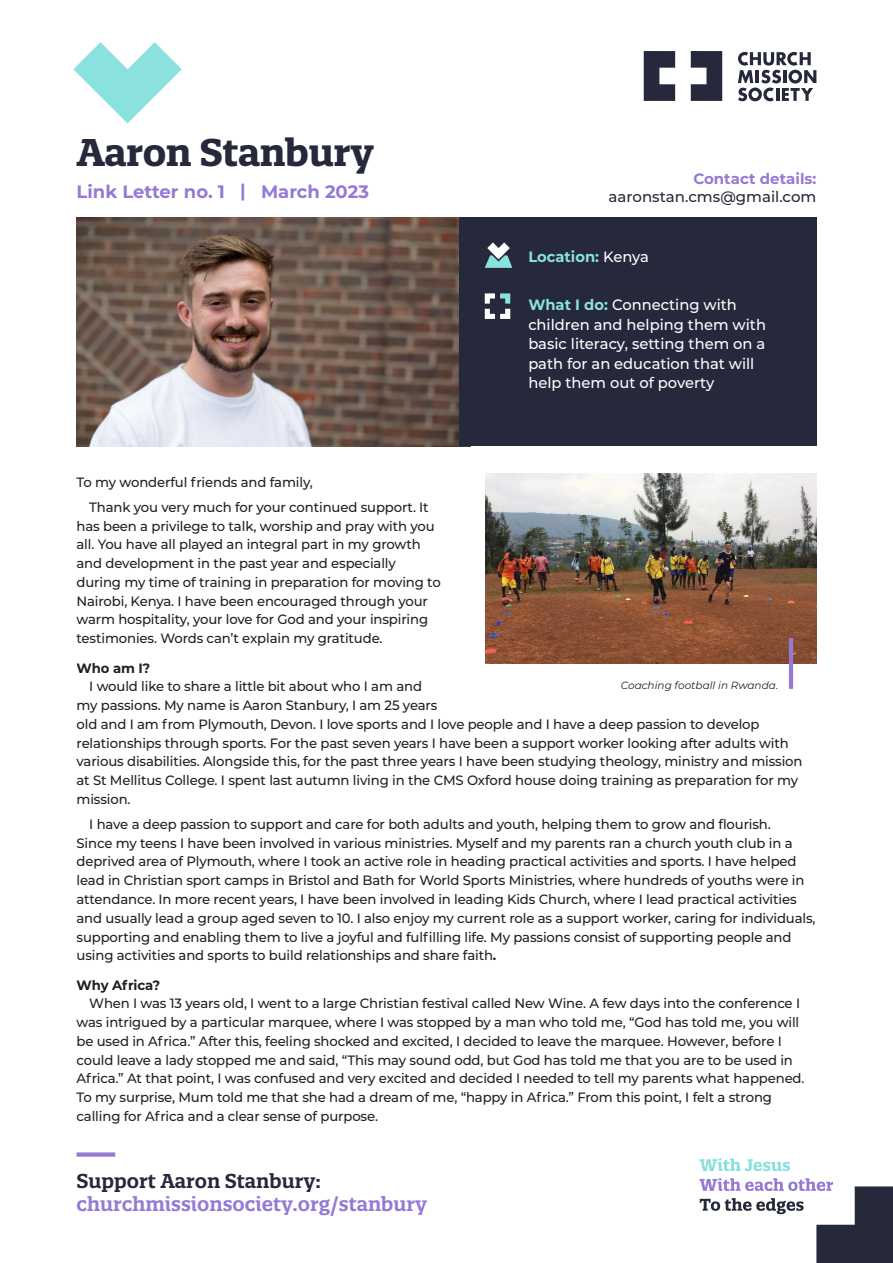
<style>
.page{position:relative;width:893px;height:1263px;background:#fff}
.page>*{position:absolute;margin:0;border:0;box-sizing:border-box;transform-origin:0 0}
.t1{font:700 37.5px "Quatro Slab";letter-spacing:-.01em;color:#26293c}
.t2{font:600 19.5px "Quatro Slab";color:#947ad5}
.t3{font:600 19.5px "Quatro Slab";color:#26293c}
.t4{font:700 18px "Montserrat";color:#947ad5}
.t5{font:500 15px/19.5px "Montserrat";color:#fff}
.t6{font:500 15px "Montserrat";color:#26293c}
.t7{font:700 15px "Montserrat";color:#947ad5}
.t8{font:700 15px "Montserrat";color:#8be1de}
.t9{font:500 13.5px/18.8px "Montserrat";letter-spacing:-.01em;color:#231f20}
.t10{font:700 13.5px "Montserrat";letter-spacing:-.01em;color:#231f20}
.t11{font:italic 10.5px "Montserrat";color:#231f20}
.s1{font-weight:500;color:#fff}
.s2{font-weight:700;color:#8be1de}
.s3{font-weight:700}
</style>
<div class="page">
<img style="left:486px;top:474px;width:330px;height:189px">
<hr style="left:789px;top:638px;width:4px;height:51px;background:#947ad5">
<img style="left:77px;top:218px;width:382px;height:228px">
<div style="left:459px;top:217px;width:357px;height:229px;background:#26293c"></div>
<svg style="left:73px;top:42px;width:109px;height:81px"></svg>
<svg style="left:691px;top:51px;width:31px;height:50px"></svg>
<svg style="left:644px;top:51px;width:31px;height:50px"></svg>
<svg style="left:738px;top:52px;width:78px;height:49px"></svg>
<svg style="left:485px;top:242px;width:27px;height:26px"></svg>
<svg style="left:485px;top:293px;width:25px;height:26px"></svg>
<div style="left:77px;top:1152px;width:38px;height:5px;background:#947ad5"></div>
<svg style="left:699px;top:1158px;width:91px;height:13px"></svg>
<svg style="left:699px;top:1178px;width:194px;height:85px"></svg>
<h1 class="t1" style="left:77px;top:129px;width:299px">Aaron Stanbury</h1>
<h3 class="t4" style="left:77px;top:179px;width:294px">Link Letter no. 1 | March 2023</h3>
<p class="t7" style="left:693px;top:168px;width:125px">Contact details:</p>
<p class="t6" style="left:609px;top:186px;width:209px">aaronstan.cms@gmail.com</p>
<p class="t8" style="left:528px;top:246px;width:122px">Location: <span class="s1">Kenya</span></p>
<p class="t5" style="left:528px;top:294px;width:239px"><span class="s2">What I do:</span> Connecting with children and helping them with basic literacy, setting them on a path for an education that will help them out of poverty</p>
<p class="t9" style="left:89px;top:469px;width:341px;line-height:25px;text-indent:-13px">To my wonderful friends and family,<br>Thank you very much for your continued support. It</p>
<p class="t9" style="left:77px;top:516px;width:366px">has been a privilege to talk, worship and pray with you all. You have all played an integral part in my growth and development in the past year and especially during my time of training in preparation for moving to Nairobi, Kenya. I have been encouraged through your warm hospitality, your love for God and your inspiring testimonies. Words can’t explain my gratitude.</p>
<p class="t10" style="left:77px;top:658px;width:75px">Who am I?</p>
<p class="t9" style="left:77px;top:677px;width:727px;text-indent:13px">I would like to share a little bit about who I am and<br>my passions. My name is Aaron Stanbury, I am 25 years<br>old and I am from Plymouth, Devon. I love sports and I love people and I have a deep passion to develop relationships through sports. For the past seven years I have been a support worker looking after adults with various disabilities. Alongside this, for the past three years I have been studying theology, ministry and mission at St Mellitus College. I spent last autumn living in the CMS Oxford house doing training as preparation for my mission.</p>
<p class="t9" style="left:77px;top:814px;width:740px;text-indent:13px">I have a deep passion to support and care for both adults and youth, helping them to grow and flourish.<br>Since my teens I have been involved in various ministries. Myself and my parents ran a church youth club in a deprived area of Plymouth, where I took an active role in heading practical activities and sports. I have helped lead in Christian sport camps in Bristol and Bath for World Sports Ministries, where hundreds of youths were in attendance. In more recent years, I have been involved in leading Kids Church, where I lead practical activities and usually lead a group aged seven to 10. I also enjoy my current role as a support worker, caring for individuals, supporting and enabling them to live a joyful and fulfilling life. My passions consist of supporting people and using activities and sports to build relationships and share faith<span class="s3">.</span></p>
<p class="t10" style="left:77px;top:975px;width:85px">Why Africa?</p>
<p class="t9" style="left:77px;top:994px;width:729px;text-indent:13px">When I was 13 years old, I went to a large Christian festival called New Wine. A few days into the conference I was intrigued by a particular marquee, where I was stopped by a man who told me, “God has told me, you will be used in Africa.” After this, feeling shocked and excited, I decided to leave the marquee. However, before I could leave a lady stopped me and said, “This may sound odd, but God has told me that you are to be used in Africa.” At that point, I was confused and very excited and decided I needed to tell my parents what happened.<br>To my surprise, Mum told me that she had a dream of me, “happy in Africa.” From this point, I felt a strong calling for Africa and a clear sense of purpose.</p>
<p class="t11" style="left:621px;top:678px;width:159px">Coaching football in Rwanda.</p>
<h2 class="t3" style="left:77px;top:1169px;width:246px">Support Aaron Stanbury:</h2>
<h2 class="t2" style="left:77px;top:1191px;width:352px">churchmissionsociety.org/stanbury</h2>
</div>
